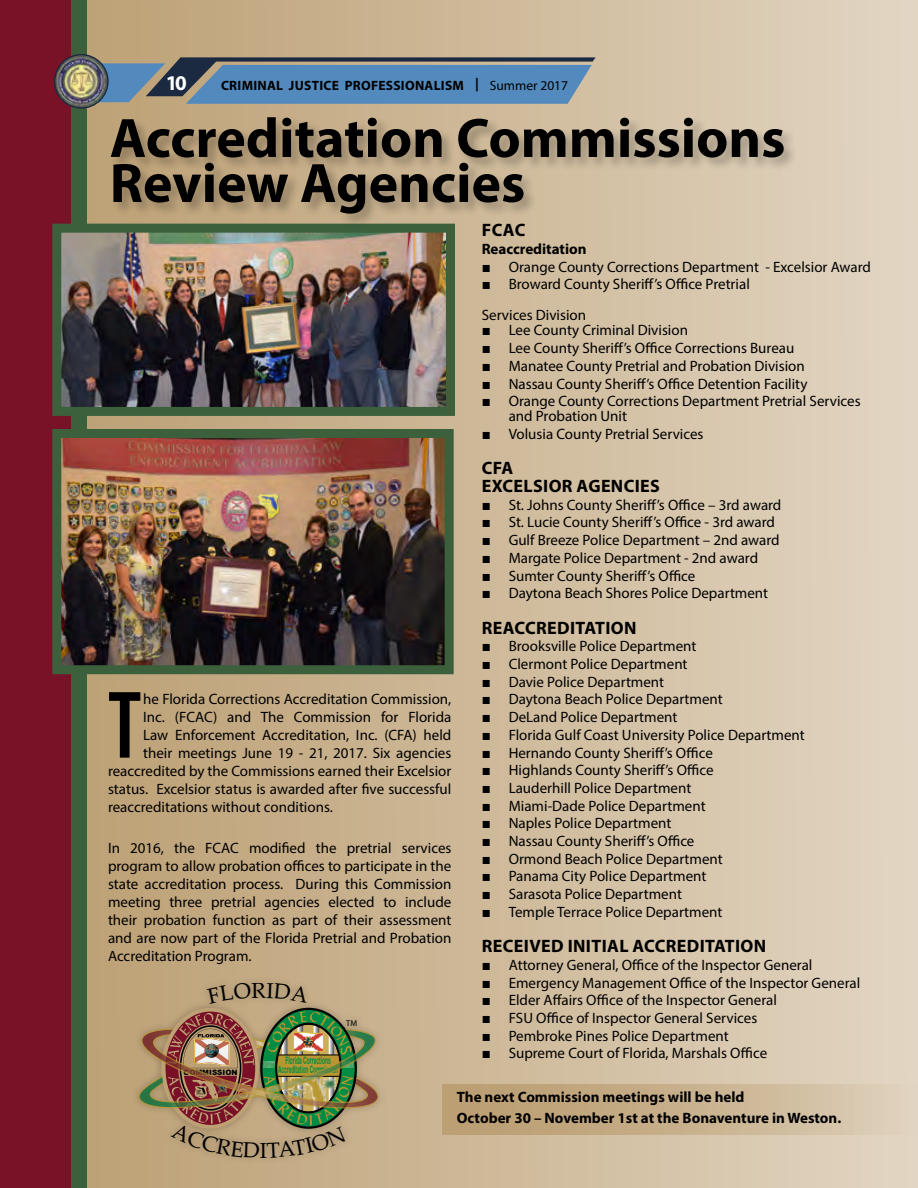
<style>
.page{position:relative;width:918px;height:1188px;background:#fff}
.page>*{position:absolute;margin:0;border:0;box-sizing:border-box;transform-origin:0 0}
.t1{font:700 85.65px "Agency FB";color:#000}
.t2{font:700 55.95px/45px "Myriad Pro";color:#000}
.t3{font:700 21px "Myriad Pro";color:#fff}
.t4{font:700 18px/17.7px "Myriad Pro";letter-spacing:.02em;color:#000}
.t5{font:15px/18px "Myriad Pro";color:#000}
.t6{font:700 15px/20.7px "Myriad Pro";color:#010000}
.t7{font:700 15px "Myriad Pro";color:#000}
.t8{font:700 13.5px "Myriad Pro";letter-spacing:.02em;color:#000}
.t9{font:700 10.35px "Arial";color:#018c45;scale:.46 1}
.t10{font:700 10.35px "Arial";color:#018c45;scale:.48 1}
.t11{font:8.4px "Myriad";color:#000}
.t12{font:900 7.35px "Arial";color:#000}
.s1{font-weight:400}
.s2{font-family:"Impact"}
</style>
<div class="page">
<div style="left:0;top:0;width:918px;height:1188px;background:linear-gradient(to right,#b89a6d,#e2d5c2)"></div>
<div style="left:442px;top:1084px;width:476px;height:50px;background:linear-gradient(to right,#b79869,#dcceb8)"></div>
<div style="left:29px;top:0;width:58px;height:1188px;background:#3c5f3c"></div>
<div style="left:0;top:0;width:70px;height:1188px;background:#791127"></div>
<div style="left:131px;top:974px;width:256px;height:192px;background:#000;opacity:.25"></div>
<img style="left:62px;top:234px;width:383px;height:172px">
<div style="left:52px;top:224px;width:403px;height:192px;border:9px solid #3c5f3c"></div>
<img style="left:62px;top:439px;width:382px;height:225px">
<div style="left:52px;top:429px;width:402px;height:245px;border:9px solid #3c5f3c"></div>
<div style="left:109px;top:115px;width:689px;height:113px;background:#000;opacity:.25"></div>
<svg style="left:93px;top:57px;width:503px;height:47px;background:#5e83a4"></svg>
<img style="left:55px;top:55px;width:53px;height:53px;border-radius:27px">
<div style="left:54px;top:54px;width:55px;height:55px;border:2px solid #1c2a41;border-radius:50%"></div>
<img style="left:138px;top:982px;width:241px;height:176px">
<h3 class="t3" style="left:166px;top:69px;width:22px">10</h3>
<p class="t8" style="left:221px;top:76px;width:349px">CRIMINAL JUSTICE PROFESSIONALISM | <span class="s1">Summer 2017</span></p>
<h2 class="t2" style="left:110px;top:114px;width:677px">Accreditation Commissions<br>Review Agencies</h2>
<p class="t4" style="left:482px;top:221px;width:45px">FCAC</p>
<p class="t7" style="left:482px;top:239px;width:107px">Reaccreditation</p>
<p class="t5" style="left:482px;top:257px;width:391px"><span class="s2">■</span> Orange County Corrections Department - Excelsior Award</p>
<p class="t5" style="left:482px;top:268px;width:270px;line-height:31.2px"><span class="s2">■</span> Broward County Sheriff’s Office Pretrial<br>Services Division</p>
<p class="t5" style="left:482px;top:321px;width:208px"><span class="s2">■</span> Lee County Criminal Division</p>
<p class="t5" style="left:482px;top:339px;width:314px"><span class="s2">■</span> Lee County Sheriff’s Office Corrections Bureau</p>
<p class="t5" style="left:482px;top:357px;width:325px"><span class="s2">■</span> Manatee County Pretrial and Probation Division</p>
<p class="t5" style="left:482px;top:374px;width:327px"><span class="s2">■</span> Nassau County Sheriff’s Office Detention Facility</p>
<p class="t5" style="left:509px;top:393px;width:353px;line-height:15px;text-indent:-27px"><span class="s2">■</span> Orange County Corrections Department Pretrial Services and Probation Unit</p>
<p class="t5" style="left:482px;top:425px;width:223px"><span class="s2">■</span> Volusia County Pretrial Services</p>
<p class="t4" style="left:482px;top:459px;width:180px">CFA<br>EXCELSIOR AGENCIES</p>
<p class="t5" style="left:482px;top:495px;width:301px"><span class="s2">■</span> St. Johns County Sheriff’s Office – 3rd award</p>
<p class="t5" style="left:482px;top:513px;width:295px"><span class="s2">■</span> St. Lucie County Sheriff’s Office - 3rd award</p>
<p class="t5" style="left:482px;top:531px;width:300px"><span class="s2">■</span> Gulf Breeze Police Department – 2nd award</p>
<p class="t5" style="left:482px;top:549px;width:278px"><span class="s2">■</span> Margate Police Department - 2nd award</p>
<p class="t5" style="left:482px;top:566px;width:215px"><span class="s2">■</span> Sumter County Sheriff’s Office</p>
<p class="t5" style="left:482px;top:584px;width:288px"><span class="s2">■</span> Daytona Beach Shores Police Department</p>
<p class="t4" style="left:482px;top:618px;width:156px">REACCREDITATION</p>
<p class="t5" style="left:482px;top:637px;width:216px"><span class="s2">■</span> Brooksville Police Department</p>
<p class="t5" style="left:482px;top:655px;width:207px"><span class="s2">■</span> Clermont Police Department</p>
<p class="t5" style="left:482px;top:672px;width:184px"><span class="s2">■</span> Davie Police Department</p>
<p class="t5" style="left:482px;top:690px;width:243px"><span class="s2">■</span> Daytona Beach Police Department</p>
<p class="t5" style="left:482px;top:708px;width:197px"><span class="s2">■</span> DeLand Police Department</p>
<p class="t5" style="left:482px;top:726px;width:325px"><span class="s2">■</span> Florida Gulf Coast University Police Department</p>
<p class="t5" style="left:482px;top:743px;width:233px"><span class="s2">■</span> Hernando County Sheriff’s Office</p>
<p class="t5" style="left:482px;top:761px;width:234px"><span class="s2">■</span> Highlands County Sheriff’s Office</p>
<p class="t5" style="left:482px;top:779px;width:211px"><span class="s2">■</span> Lauderhill Police Department</p>
<p class="t5" style="left:482px;top:796px;width:226px"><span class="s2">■</span> Miami-Dade Police Department</p>
<p class="t5" style="left:482px;top:814px;width:191px"><span class="s2">■</span> Naples Police Department</p>
<p class="t5" style="left:482px;top:832px;width:214px"><span class="s2">■</span> Nassau County Sheriff’s Office</p>
<p class="t5" style="left:482px;top:849px;width:243px"><span class="s2">■</span> Ormond Beach Police Department</p>
<p class="t5" style="left:482px;top:867px;width:226px"><span class="s2">■</span> Panama City Police Department</p>
<p class="t5" style="left:482px;top:885px;width:202px"><span class="s2">■</span> Sarasota Police Department</p>
<p class="t5" style="left:482px;top:903px;width:242px"><span class="s2">■</span> Temple Terrace Police Department</p>
<p class="t4" style="left:482px;top:937px;width:286px">RECEIVED INITIAL ACCREDITATION</p>
<p class="t5" style="left:482px;top:956px;width:332px"><span class="s2">■</span> Attorney General, Office of the Inspector General</p>
<p class="t5" style="left:482px;top:973px;width:380px"><span class="s2">■</span> Emergency Management Office of the Inspector General</p>
<p class="t5" style="left:482px;top:991px;width:297px"><span class="s2">■</span> Elder Affairs Office of the Inspector General</p>
<p class="t5" style="left:482px;top:1009px;width:277px"><span class="s2">■</span> FSU Office of Inspector General Services</p>
<p class="t5" style="left:482px;top:1026px;width:249px"><span class="s2">■</span> Pembroke Pines Police Department</p>
<p class="t5" style="left:482px;top:1044px;width:287px"><span class="s2">■</span> Supreme Court of Florida, Marshals Office</p>
<p class="t6" style="left:457px;top:1086px;width:386px">The next Commission meetings will be held<br>October 30 – November 1st at the Bonaventure in Weston.</p>
<h1 class="t1" style="left:108px;top:672px;width:35px">T</h1>
<p class="t5" style="left:143px;top:689px;width:310px">he Florida Corrections Accreditation Commission,</p>
<p class="t5" style="left:143px;top:707px;width:310px">Inc. (FCAC) and The Commission for Florida</p>
<p class="t5" style="left:143px;top:725px;width:310px">Law Enforcement Accreditation, Inc. (CFA) held</p>
<p class="t5" style="left:143px;top:743px;width:310px">their meetings June 19 - 21, 2017. Six agencies</p>
<p class="t5" style="left:108px;top:761px;width:345px">reaccredited by the Commissions earned their Excelsior</p>
<p class="t5" style="left:108px;top:779px;width:345px">status. Excelsior status is awarded after five successful</p>
<p class="t5" style="left:108px;top:797px;width:226px">reaccreditations without conditions.</p>
<p class="t5" style="left:108px;top:839px;width:345px;text-align:justify">In 2016, the FCAC modified the pretrial services program to allow probation offices to participate in the state accreditation process. During this Commission meeting three pretrial agencies elected to include their probation function as part of their assessment and are now part of the Florida Pretrial and Probation Accreditation Program.</p>
<p class="t11" style="left:346px;top:1019px;width:13px">TM</p>
<p class="t10" style="left:286px;top:1054px;width:96px">Florida Corrections</p>
<p class="t12" style="left:184px;top:1067px;width:55px">COMMISSION</p>
<p class="t9" style="left:278px;top:1063px;width:132px">Accreditation Commission</p>
</div>
